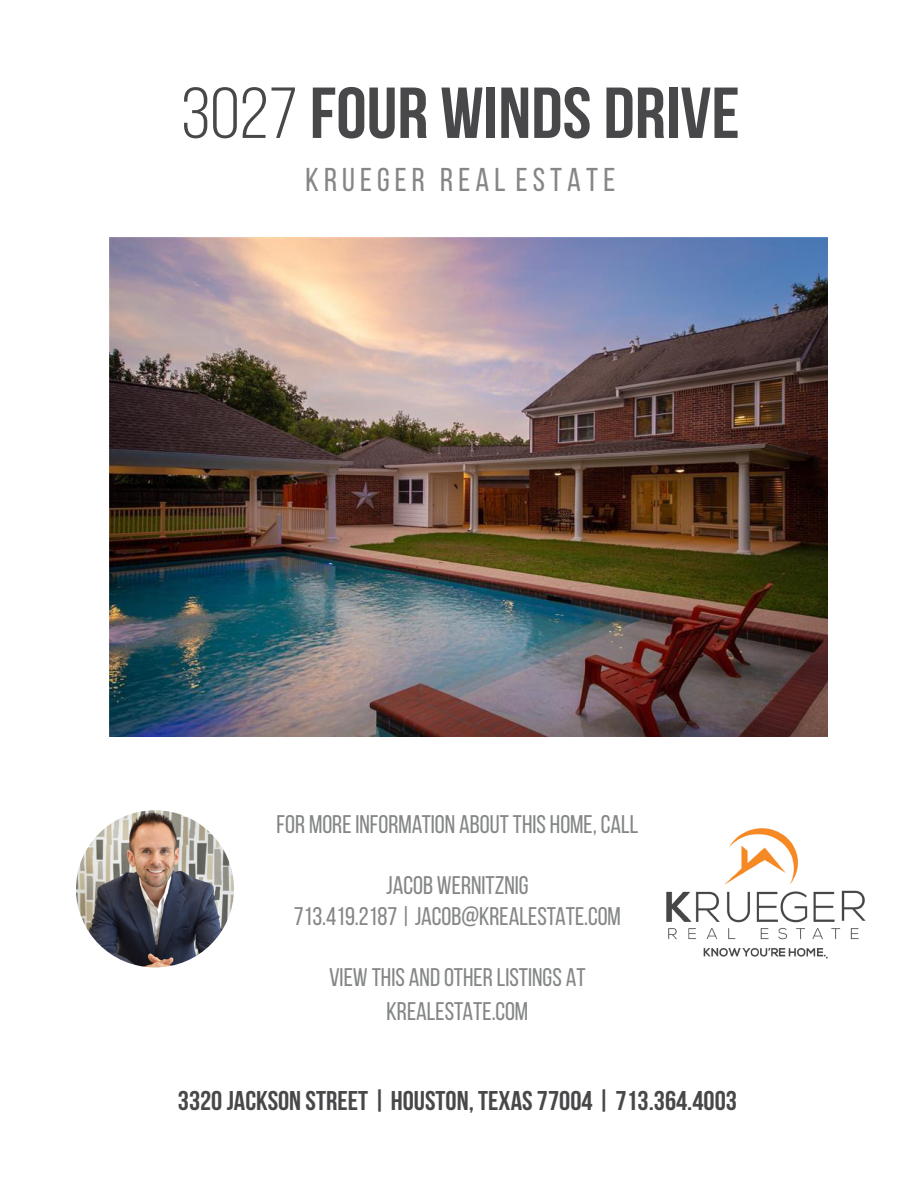
<style>
.page{position:relative;width:918px;height:1188px;background:#fff}
.page>*{position:absolute;margin:0;border:0;box-sizing:border-box;transform-origin:0 0}
.t1{font:700 72px "Bebas Neue";color:#48484a;scale:1.07 1}
.t2{font:33px "Bebas Neue";color:#858787}
.t3{font:700 27px "Bebas Neue";color:#48484a;scale:1.04 1}
.t4{font:25.5px/30.6px "Bebas Neue";color:#858787;text-align:center}
.s1{font-weight:400}
</style>
<div class="page">
<img style="left:666px;top:828px;width:200px;height:131px">
<img style="left:76px;top:810px;width:158px;height:157px;border-radius:79px">
<img style="left:110px;top:238px;width:718px;height:498px">
<h1 class="t1" style="left:181px;top:74px;width:524px"><span class="s1">3027</span> FOUR WINDS DRIVE</h1>
<p class="t2" style="left:306px;top:162px;width:311px">K R U E G E R R E A L E S T A T E</p>
<p class="t4" style="left:276px;top:809px;width:363px">FOR MORE INFORMATION ABOUT THIS HOME, CALL</p>
<p class="t4" style="left:294px;top:870px;width:329px">JACOB WERNITZNIG<br>713.419.2187 | JACOB@KREALESTATE.COM</p>
<p class="t4" style="left:329px;top:960px;width:258px;line-height:33.6px">VIEW THIS AND OTHER LISTINGS AT<br>KREALESTATE.COM</p>
<p class="t3" style="left:178px;top:1086px;width:539px">3320 JACKSON STREET | HOUSTON, TEXAS 77004 | 713.364.4003</p>
</div>
